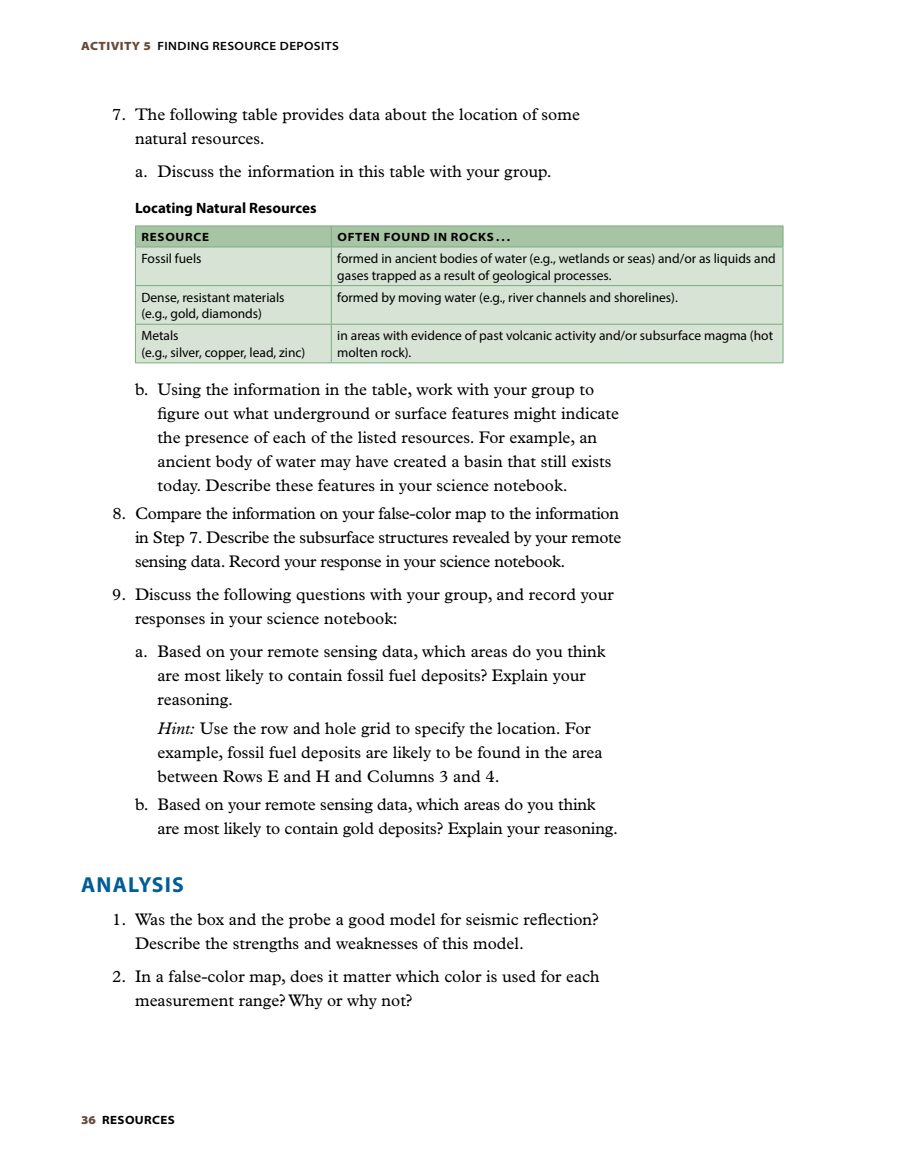
<style>
.page{position:relative;width:905px;height:1175px;background:#fff}
.page>*{position:absolute;margin:0;border:0;box-sizing:border-box;transform-origin:0 0}
.t1{font:700 21.75px "Myriad Pro";letter-spacing:.05em;color:#005d98}
.t2{font:16.8px/24px "Plantin Std";color:#000}
.t3{font:16.8px/24px "Plantin Std";letter-spacing:-.02em;color:#000}
.t4{font:700 15px "Myriad Pro";color:#000}
.t5{font:13.5px/16.5px "Myriad Pro";color:#000}
.t6{font:600 semi-expanded 12px "Myriad Pro";letter-spacing:.035em;color:#000}
.t7{font:700 semi-expanded 12px "Myriad Pro";letter-spacing:.06em;color:#000}
.t8{font:700 semi-expanded 12px "Myriad Pro";letter-spacing:.03em;color:#000}
.s1{font-weight:900;color:#664b3a}
.s2{font-style:italic}
</style>
<div class="page">
<div style="left:136px;top:247px;width:646px;height:115px;background:#d7e3d5"></div>
<hr style="left:135px;top:225px;width:196px;height:1px;background:#79ad7d">
<hr style="left:331px;top:225px;width:452px;height:1px;background:#79ad7d">
<div style="left:135px;top:226px;width:648px;height:20px;background:#a7c5a5"></div>
<hr style="left:135px;top:246px;width:196px;height:1px;background:#79ad7d">
<hr style="left:135px;top:247px;width:1px;height:38px;background:#79ad7d">
<hr style="left:331px;top:246px;width:452px;height:1px;background:#79ad7d">
<hr style="left:331px;top:247px;width:1px;height:38px;background:#79ad7d">
<hr style="left:782px;top:247px;width:1px;height:38px;background:#79ad7d">
<hr style="left:135px;top:285px;width:196px;height:1px;background:#79ad7d">
<hr style="left:135px;top:286px;width:1px;height:38px;background:#79ad7d">
<hr style="left:331px;top:285px;width:452px;height:1px;background:#79ad7d">
<hr style="left:331px;top:286px;width:1px;height:38px;background:#79ad7d">
<hr style="left:782px;top:286px;width:1px;height:38px;background:#79ad7d">
<hr style="left:135px;top:324px;width:196px;height:1px;background:#79ad7d">
<hr style="left:135px;top:324px;width:1px;height:38px;background:#79ad7d">
<hr style="left:331px;top:324px;width:452px;height:1px;background:#79ad7d">
<hr style="left:331px;top:324px;width:1px;height:38px;background:#79ad7d">
<hr style="left:782px;top:324px;width:1px;height:38px;background:#79ad7d">
<hr style="left:135px;top:362px;width:196px;height:1px;background:#79ad7d">
<hr style="left:331px;top:362px;width:452px;height:1px;background:#79ad7d">
<p class="t6" style="left:81px;top:39px;width:259px"><span class="s1">ACTIVITY 5</span> FINDING RESOURCE DEPOSITS</p>
<p class="t2" style="left:135px;top:102px;width:446px;text-indent:-23px">7. The following table provides data about the location of some natural resources.</p>
<p class="t2" style="left:135px;top:159px;width:418px">a. Discuss the information in this table with your group.</p>
<p class="t4" style="left:135px;top:199px;width:183px">Locating Natural Resources</p>
<p class="t7" style="left:141px;top:230px;width:69px">RESOURCE</p>
<p class="t7" style="left:337px;top:230px;width:174px">OFTEN FOUND IN ROCKS . . .</p>
<p class="t5" style="left:141px;top:250px;width:62px">Fossil fuels</p>
<p class="t5" style="left:337px;top:250px;width:440px">formed in ancient bodies of water (e.g., wetlands or seas) and/or as liquids and gases trapped as a result of geological processes.</p>
<p class="t5" style="left:141px;top:289px;width:145px">Dense, resistant materials (e.g., gold, diamonds)</p>
<p class="t5" style="left:337px;top:289px;width:342px">formed by moving water (e.g., river channels and shorelines).</p>
<p class="t5" style="left:141px;top:327px;width:165px">Metals<br>(e.g., silver, copper, lead, zinc)</p>
<p class="t5" style="left:337px;top:327px;width:437px">in areas with evidence of past volcanic activity and/or subsurface magma (hot molten rock).</p>
<p class="t2" style="left:157px;top:377px;width:463px;text-indent:-22px">b. Using the information in the table, work with your group to figure out what underground or surface features might indicate the presence of each of the listed resources. For example, an ancient body of water may have created a basin that still exists today. Describe these features in your science notebook. <sup>112</sup></p>
<p class="t3" style="left:135px;top:502px;width:488px;text-indent:-22px">8. Compare the information on your false-color map to the information in Step 7. Describe the subsurface structures revealed by your remote sensing data. Record your response in your science notebook.</p>
<p class="t2" style="left:135px;top:583px;width:480px;text-indent:-23px">9. Discuss the following questions with your group, and record your responses in your science notebook:</p>
<p class="t2" style="left:157px;top:640px;width:449px;text-indent:-22px">a. Based on your remote sensing data, which areas do you think are most likely to contain fossil fuel deposits? Explain your reasoning.</p>
<p class="t2" style="left:157px;top:716px;width:446px"><span class="s2">Hint:</span> Use the row and hole grid to specify the location. For example, fossil fuel deposits are likely to be found in the area between Rows E and H and Columns 3 and 4.</p>
<p class="t2" style="left:157px;top:793px;width:462px;text-indent:-22px">b. Based on your remote sensing data, which areas do you think are most likely to contain gold deposits? Explain your reasoning.</p>
<p class="t1" style="left:81px;top:872px;width:104px">ANALYSIS</p>
<p class="t2" style="left:135px;top:907px;width:465px;text-indent:-23px">1. Was the box and the probe a good model for seismic reflection?<br>Describe the strengths and weaknesses of this model.</p>
<p class="t2" style="left:135px;top:964px;width:466px;text-indent:-23px">2. In a false-color map, does it matter which color is used for each measurement range? Why or why not?</p>
<p class="t8" style="left:81px;top:1113px;width:95px"><span class="s1">36</span> RESOURCES</p>
</div>
